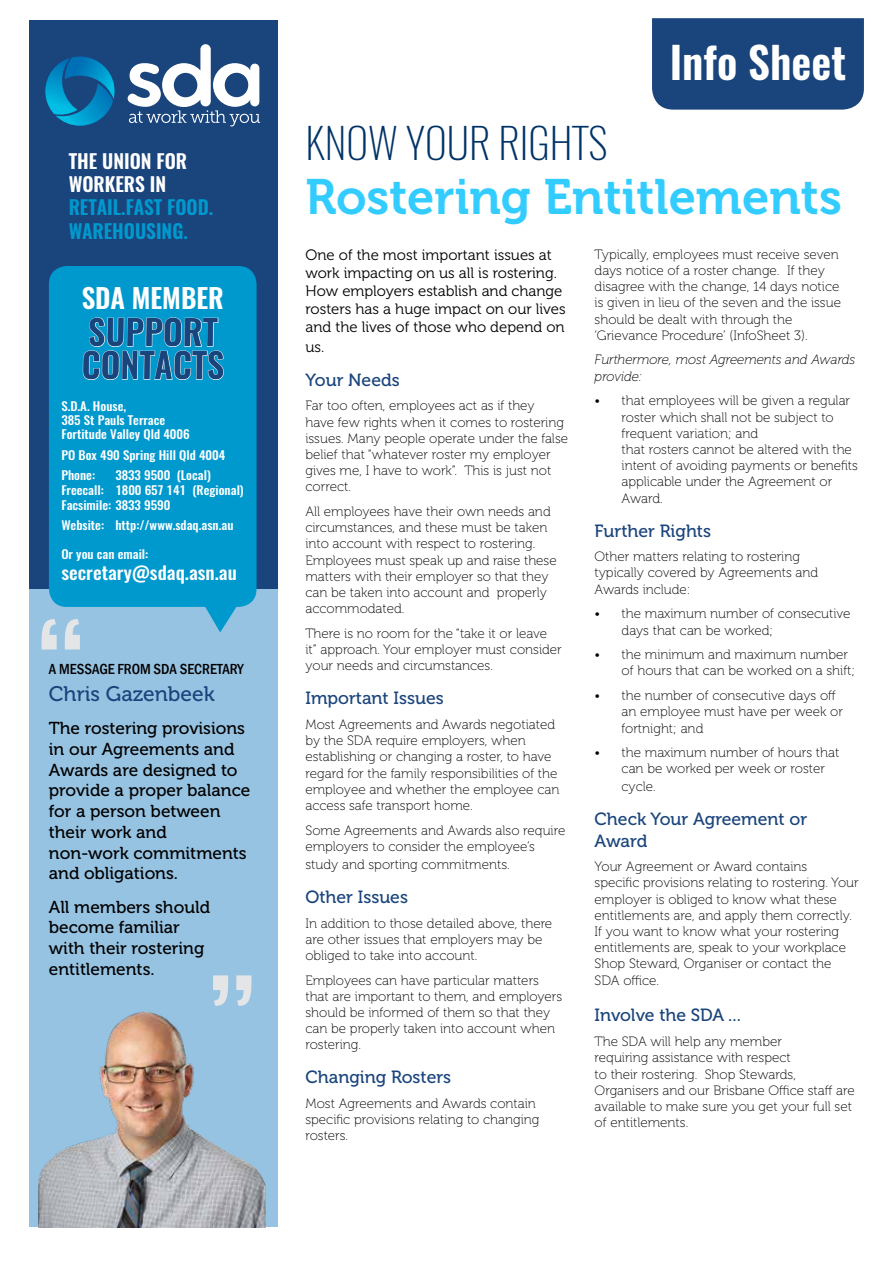
<style>
.page{position:relative;width:893px;height:1263px;background:#fff}
.page>*{position:absolute;margin:0;border:0;box-sizing:border-box;transform-origin:0 0}
.t1{font:600 108px "Oswald";color:#e4e5e6}
.t2{font:49.5px "Museo 700";color:#3cf}
.t3{font:600 43.35px "Oswald";color:#fff}
.t4{font:200 42px "Oswald";color:#036}
.t5{font:600 34.5px/33px "Oswald";color:#1a447c}
.t6{font:600 27px "Oswald";color:#fff}
.t7{font:21px "Museo 500";color:#1a447c}
.t8{font:600 19.5px/23.4px "Oswald";color:#0099ce}
.t9{font:600 19.5px/23.4px "Oswald";color:#fff}
.t10{font:500 18px "Oswald";color:#fff;scale:1.08 1}
.t11{font:17.7px/21.1px "Museo 500";color:#1a447c}
.t12{font:17.25px/20.7px "Museo 500";color:#000}
.t13{font:15px/18px "Museo 300";color:#000}
.t14{font:500 condensed 15px "Franklin Gothic";color:#000}
.t15{font:13.5px/16.2px "Museo 100";color:#000}
.t16{font:italic 13.5px/16.2px "Museo 100";color:#000}
.t17{font:500 12px/14.4px "Oswald";color:#fff;scale:1.08 1}
</style>
<div class="page">
<div style="left:29px;top:574px;width:248px;height:653px;background:#97c3e2"></div>
<img style="left:38px;top:1011px;width:228px;height:216px">
<div style="left:29px;top:21px;width:248px;height:568px;background:#1a447c"></div>
<div style="left:49px;top:266px;width:208px;height:341px;background:#0099ce;border-radius:18px"></div>
<svg style="left:205px;top:606px;width:39px;height:26px"></svg>
<svg style="left:45px;top:56px;width:70px;height:70px"></svg>
<svg style="left:128px;top:44px;width:132px;height:82px"></svg>
<svg style="left:82px;top:317px;width:142px;height:63px"></svg>
<div style="left:652px;top:18px;width:212px;height:92px;background:#1a447c"></div>
<h3 class="t9" style="left:69px;top:149px;width:120px">THE UNION FOR<br>WORKERS IN</h3>
<h3 class="t8" style="left:69px;top:196px;width:146px">RETAIL.FAST FOOD.<br>WAREHOUSING.</h3>
<h3 class="t6" style="left:82px;top:279px;width:144px">SDA MEMBER</h3>
<h3 class="t5" style="left:81px;top:316px;width:145px">SUPPORT<br>CONTACTS</h3>
<p class="t17" style="left:61px;top:399px;width:120px">S.D.A. House,<br>385 St Pauls Terrace<br>Fortitude Valley Qld 4006</p>
<p class="t17" style="left:61px;top:445px;width:153px;line-height:20.4px">PO Box 490 Spring Hill Qld 4004<br>Phone:</p>
<p class="t17" style="left:61px;top:468px;width:170px;text-indent:54px">3833 9500 (Local)<br>Freecall: 1800 657 141 (Regional)<br>Facsimile: 3833 9590</p>
<p class="t17" style="left:61px;top:518px;width:161px">Website: http://www.sdaq.asn.au</p>
<p class="t17" style="left:61px;top:547px;width:82px">Or you can email:</p>
<h3 class="t10" style="left:61px;top:561px;width:164px">secretary@sdaq.asn.au</h3>
<h1 class="t1" style="left:36px;top:589px;width:53px">“</h1>
<p class="t14" style="left:49px;top:659px;width:196px">A MESSAGE FROM SDA SECRETARY</p>
<h3 class="t7" style="left:49px;top:682px;width:167px">Chris Gazenbeek</h3>
<p class="t12" style="left:49px;top:718px;width:203px">The rostering provisions in our Agreements and<br>Awards are designed to provide a proper balance for a person between their work and non-work commitments and obligations.</p>
<p class="t12" style="left:49px;top:897px;width:163px">All members should become familiar with their rostering entitlements.</p>
<h1 class="t1" style="left:257px;top:1036px;width:53px;rotate:-180deg">“</h1>
<h3 class="t3" style="left:670px;top:32px;width:178px">Info Sheet</h3>
<h3 class="t4" style="left:305px;top:115px;width:304px">KNOW YOUR RIGHTS</h3>
<h2 class="t2" style="left:305px;top:169px;width:538px">Rostering Entitlements</h2>
<p class="t13" style="left:305px;top:246px;width:262px">One of the most important issues at work impacting on us all is rostering.<br>How employers establish and change rosters has a huge impact on our lives and the lives of those who depend on</p>
<p class="t13" style="left:305px;top:338px;width:20px">us.</p>
<h3 class="t11" style="left:305px;top:369px;width:96px">Your Needs</h3>
<p class="t15" style="left:305px;top:398px;width:264px">Far too often, employees act as if they<br>have few rights when it comes to rostering issues. Many people operate under the false belief that “whatever roster my employer gives me, I have to work”. This is just not correct.</p>
<p class="t15" style="left:305px;top:504px;width:253px">All employees have their own needs and circumstances, and these must be taken into account with respect to rostering.<br>Employees must speak up and raise these matters with their employer so that they can be taken into account and properly accommodated.</p>
<p class="t15" style="left:305px;top:625px;width:258px">There is no room for the “take it or leave it” approach. Your employer must consider your needs and circumstances.</p>
<h3 class="t11" style="left:305px;top:688px;width:140px">Important Issues</h3>
<p class="t15" style="left:305px;top:716px;width:255px">Most Agreements and Awards negotiated by the SDA require employers, when establishing or changing a roster, to have regard for the family responsibilities of the employee and whether the employee can access safe transport home.</p>
<p class="t15" style="left:305px;top:822px;width:261px">Some Agreements and Awards also require employers to consider the employee’s</p>
<p class="t15" style="left:305px;top:856px;width:206px">study and sporting commitments.</p>
<h3 class="t11" style="left:305px;top:886px;width:104px">Other Issues</h3>
<p class="t15" style="left:305px;top:915px;width:248px">In addition to those detailed above, there are other issues that employers may be obliged to take into account.</p>
<p class="t15" style="left:305px;top:972px;width:258px">Employees can have particular matters that are important to them, and employers should be informed of them so that they can be properly taken into account when rostering.</p>
<h3 class="t11" style="left:305px;top:1067px;width:147px">Changing Rosters</h3>
<p class="t15" style="left:305px;top:1096px;width:235px">Most Agreements and Awards contain specific provisions relating to changing rosters.</p>
<p class="t15" style="left:595px;top:246px;width:248px">Typically, employees must receive seven days notice of a roster change. If they disagree with the change, 14 days notice is given in lieu of the seven and the issue should be dealt with through the ‘Grievance Procedure’ (InfoSheet 3).</p>
<p class="t16" style="left:595px;top:352px;width:262px">Furthermore, most Agreements and Awards provide:</p>
<p class="t15" style="left:622px;top:393px;width:238px;text-indent:-27px">• that employees will be given a regular roster which shall not be subject to frequent variation; and<br>that rosters cannot be altered with the intent of avoiding payments or benefits applicable under the Agreement or<br>Award.</p>
<h3 class="t11" style="left:595px;top:520px;width:118px">Further Rights</h3>
<p class="t15" style="left:595px;top:549px;width:225px">Other matters relating to rostering typically covered by Agreements and<br>Awards include:</p>
<p class="t15" style="left:622px;top:606px;width:230px;text-indent:-27px">• the maximum number of consecutive days that can be worked;</p>
<p class="t15" style="left:622px;top:647px;width:235px;text-indent:-27px">• the minimum and maximum number of hours that can be worked on a shift;</p>
<p class="t15" style="left:622px;top:688px;width:223px;text-indent:-27px">• the number of consecutive days off an employee must have per week or fortnight; and</p>
<p class="t15" style="left:622px;top:745px;width:219px;text-indent:-27px">• the maximum number of hours that can be worked per week or roster</p>
<p class="t15" style="left:622px;top:779px;width:36px">cycle.</p>
<h3 class="t11" style="left:595px;top:809px;width:214px">Check Your Agreement or<br>Award</h3>
<p class="t15" style="left:595px;top:859px;width:266px">Your Agreement or Award contains<br>specific provisions relating to rostering. Your employer is obliged to know what these entitlements are, and apply them correctly.<br>If you want to know what your rostering entitlements are, speak to your workplace Shop Steward, Organiser or contact the SDA office.</p>
<h3 class="t11" style="left:595px;top:1005px;width:148px">Involve the SDA ...</h3>
<p class="t15" style="left:595px;top:1034px;width:262px">The SDA will help any member<br>requiring assistance with respect<br>to their rostering. Shop Stewards, Organisers and our Brisbane Office staff are available to make sure you get your full set of entitlements.</p>
</div>
